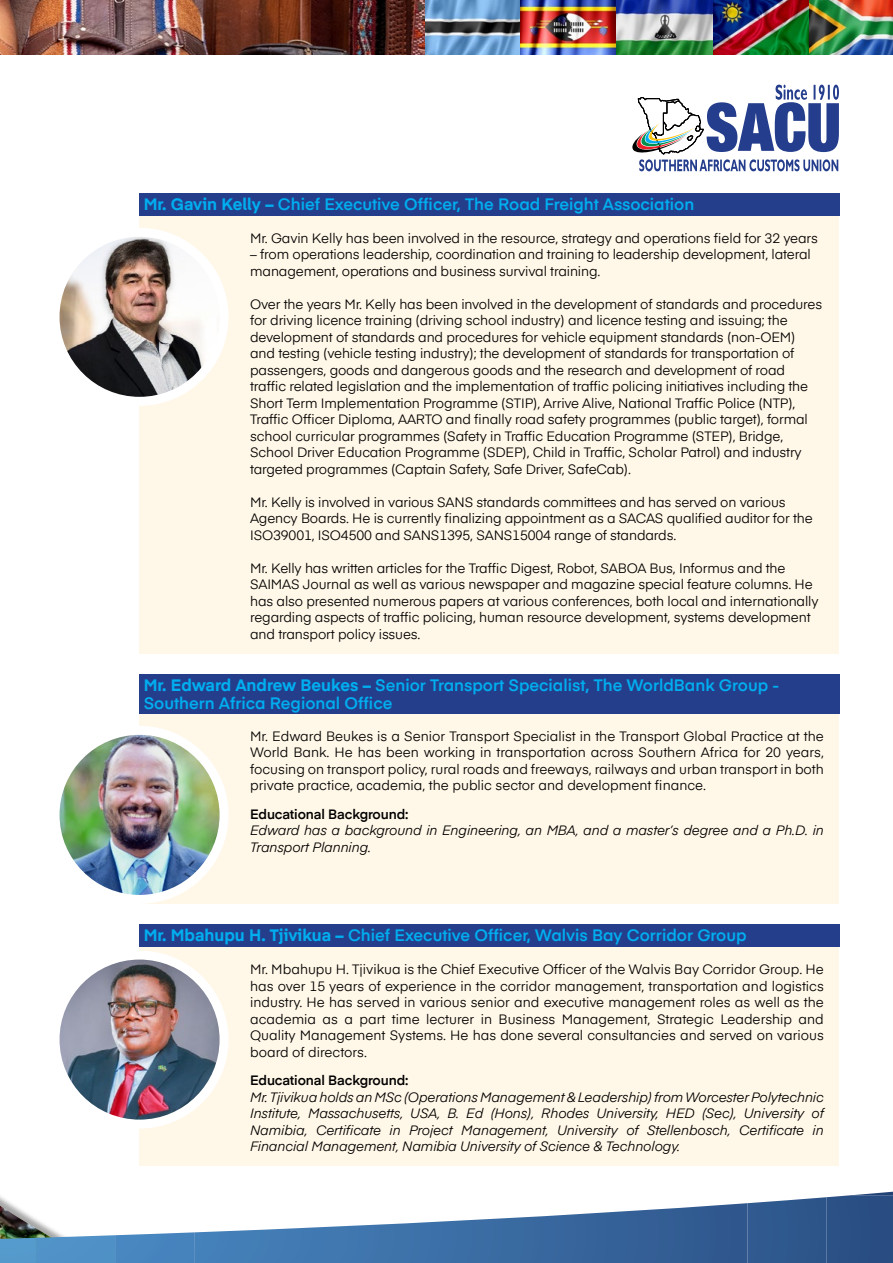
<style>
.page{position:relative;width:893px;height:1263px;background:#fff}
.page>*{position:absolute;margin:0;border:0;box-sizing:border-box;transform-origin:0 0}
.t1{font:600 16.5px/18px "Eina 03";color:#00aeef}
.t2{font:13.5px/16.5px "Eina 03";letter-spacing:-.01em;color:#000}
.t3{font:italic 13.5px/16.5px "Eina 03";letter-spacing:-.01em;color:#000}
.t4{font:600 13.5px "Eina 01";letter-spacing:-.01em;color:#000}
.s1{font-family:"Eina 04";font-weight:700}
</style>
<div class="page">
<img style="left:424px;top:0;width:97px;height:54px">
<img style="left:521px;top:0;width:96px;height:54px">
<img style="left:617px;top:0;width:96px;height:54px">
<img style="left:713px;top:0;width:96px;height:54px">
<img style="left:809px;top:0;width:84px;height:54px">
<svg style="left:0;top:0;width:424px;height:228px"></svg>
<svg style="left:632px;top:85px;width:207px;height:86px"></svg>
<svg style="left:273px;top:1208px;width:395px;height:55px"></svg>
<svg style="left:668px;top:1192px;width:225px;height:71px;background:#476a99"></svg>
<svg style="left:0;top:924px;width:273px;height:339px"></svg>
<div style="left:140px;top:713px;width:699px;height:191px;background:#fff7e7"></div>
<div style="left:140px;top:674px;width:700px;height:39px;background:#243e8c"></div>
<img style="left:55px;top:730px;width:169px;height:169px;border-radius:85px">
<div style="left:51px;top:726px;width:178px;height:178px;border:9px solid #fff;border-radius:50%"></div>
<div style="left:140px;top:947px;width:699px;height:219px;background:#fff7e7"></div>
<div style="left:140px;top:924px;width:700px;height:23px;background:#243e8c"></div>
<img style="left:55px;top:955px;width:169px;height:169px;border-radius:85px">
<div style="left:51px;top:950px;width:178px;height:178px;border:9px solid #fff;border-radius:50%"></div>
<div style="left:140px;top:215px;width:699px;height:439px;background:#fff7e7"></div>
<div style="left:140px;top:193px;width:700px;height:22px;background:#243e8c"></div>
<img style="left:55px;top:232px;width:169px;height:169px;border-radius:85px">
<div style="left:51px;top:228px;width:178px;height:178px;border:9px solid #fff;border-radius:50%"></div>
<p class="t1" style="left:144px;top:194px;width:552px"><span class="s1">Mr. Gavin Kelly –</span> Chief Executive Officer, The Road Freight Association</p>
<p class="t2" style="left:250px;top:229px;width:569px">Mr. Gavin Kelly has been involved in the resource, strategy and operations field for 32 years</p>
<p class="t2" style="left:250px;top:245px;width:562px">– from operations leadership, coordination and training to leadership development, lateral management, operations and business survival training.</p>
<p class="t2" style="left:250px;top:295px;width:574px">Over the years Mr. Kelly has been involved in the development of standards and procedures for driving licence training (driving school industry) and licence testing and issuing; the development of standards and procedures for vehicle equipment standards (non-OEM) and testing (vehicle testing industry); the development of standards for transportation of passengers, goods and dangerous goods and the research and development of road traffic related legislation and the implementation of traffic policing initiatives including the Short Term Implementation Programme (STIP), Arrive Alive, National Traffic Police (NTP), Traffic Officer Diploma, AARTO and finally road safety programmes (public target), formal school curricular programmes (Safety in Traffic Education Programme (STEP), Bridge, School Driver Education Programme (SDEP), Child in Traffic, Scholar Patrol) and industry targeted programmes (Captain Safety, Safe Driver, SafeCab).</p>
<p class="t2" style="left:250px;top:493px;width:564px">Mr. Kelly is involved in various SANS standards committees and has served on various<br>Agency Boards. He is currently finalizing appointment as a SACAS qualified auditor for the<br>ISO39001, ISO4500 and SANS1395, SANS15004 range of standards.</p>
<p class="t2" style="left:250px;top:559px;width:570px">Mr. Kelly has written articles for the Traffic Digest, Robot, SABOA Bus, Informus and the SAIMAS Journal as well as various newspaper and magazine special feature columns. He has also presented numerous papers at various conferences, both local and internationally regarding aspects of traffic policing, human resource development, systems development and transport policy issues.</p>
<p class="t1" style="left:144px;top:675px;width:637px"><span class="s1">Mr. Edward Andrew Beukes –</span> Senior Transport Specialist, The WorldBank Group -<br>Southern Africa Regional Office</p>
<p class="t2" style="left:250px;top:727px;width:575px;text-align:justify">Mr. Edward Beukes is a Senior Transport Specialist in the Transport Global Practice at the World Bank. He has been working in transportation across Southern Africa for 20 years, focusing on transport policy, rural roads and freeways, railways and urban transport in both private practice, academia, the public sector and development finance.</p>
<p class="t4" style="left:250px;top:804px;width:160px">Educational Background:</p>
<p class="t3" style="left:250px;top:821px;width:575px">Edward has a background in Engineering, an MBA, and a master’s degree and a Ph.D. in<br>Transport Planning.</p>
<p class="t1" style="left:144px;top:925px;width:604px"><span class="s1">Mr. Mbahupu H. Tjivikua –</span> Chief Executive Officer, Walvis Bay Corridor Group</p>
<p class="t2" style="left:250px;top:960px;width:575px;text-align:justify">Mr. Mbahupu H. Tjivikua is the Chief Executive Officer of the Walvis Bay Corridor Group. He has over 15 years of experience in the corridor management, transportation and logistics industry. He has served in various senior and executive management roles as well as the academia as a part time lecturer in Business Management, Strategic Leadership and Quality Management Systems. He has done several consultancies and served on various board of directors.</p>
<p class="t4" style="left:250px;top:1070px;width:160px">Educational Background:</p>
<p class="t3" style="left:250px;top:1087px;width:575px;text-align:justify">Mr. Tjivikua holds an MSc (Operations Management &amp; Leadership) from Worcester Polytechnic Institute, Massachusetts, USA, B. Ed (Hons), Rhodes University, HED (Sec), University of Namibia, Certificate in Project Management, University of Stellenbosch, Certificate in Financial Management, Namibia University of Science &amp; Technology.</p>
</div>
